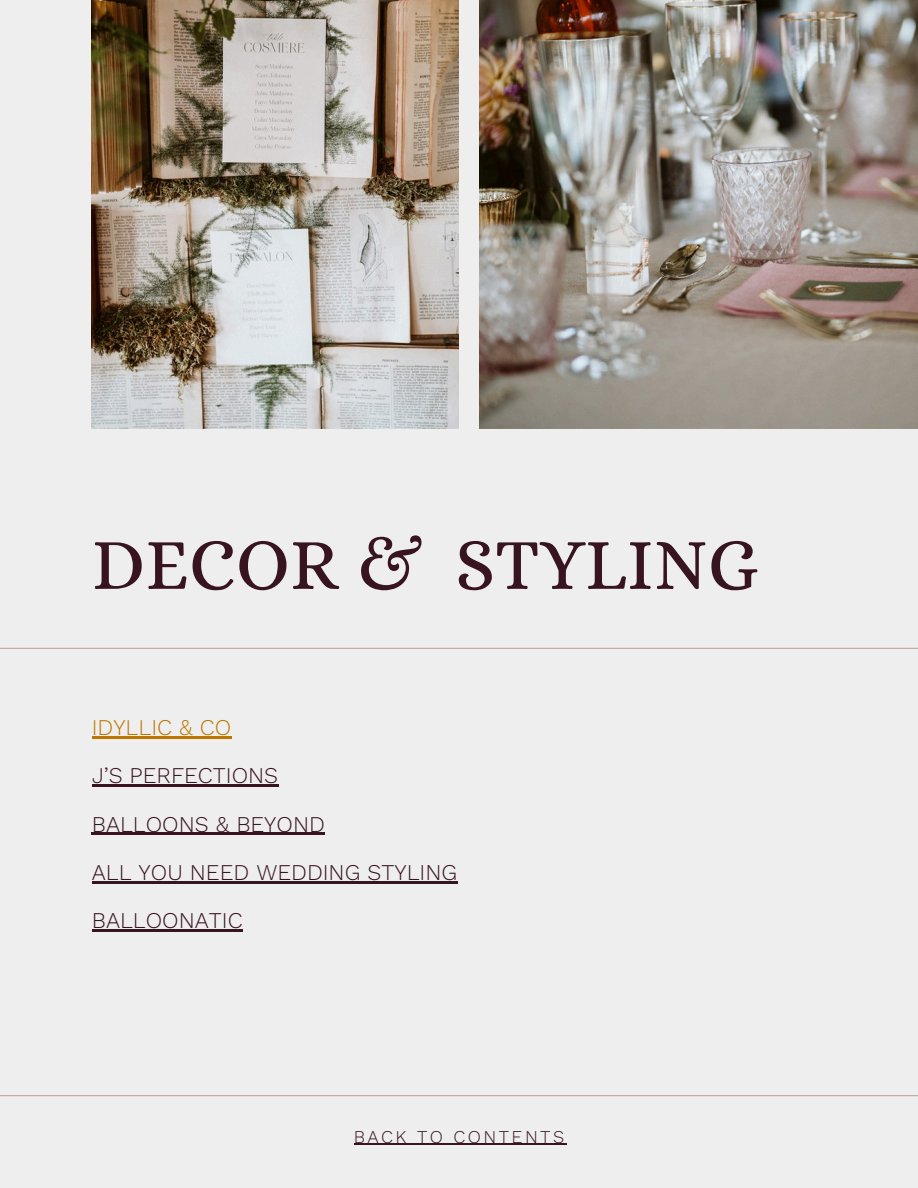
<style>
.page{position:relative;width:918px;height:1188px;background:#eee}
.page>*{position:absolute;margin:0;border:0;box-sizing:border-box;transform-origin:0 0}
.t1{font:73.5px "Alice";color:#381420}
.t2{font:300 22.5px/48.3px "Work Sans";color:#381420}
.t3{font:300 18px "Work Sans";letter-spacing:.135em;color:#381420}
.s1{color:#bd7700}
</style>
<div class="page">
<hr style="left:0;top:648px;width:918px;height:1px;background:#c0a699">
<hr style="left:92px;top:736px;width:139px;height:2px;background:#bd7700">
<hr style="left:92px;top:784px;width:186px;height:3px;background:#381420">
<hr style="left:92px;top:833px;width:233px;height:2px;background:#381420">
<hr style="left:92px;top:881px;width:365px;height:2px;background:#381420">
<hr style="left:92px;top:929px;width:151px;height:3px;background:#381420">
<img style="left:92px;top:0;width:367px;height:428px">
<img style="left:479px;top:0;width:439px;height:428px">
<hr style="left:0;top:1095px;width:918px;height:1px;background:#c0a699">
<hr style="left:354px;top:1144px;width:213px;height:1px;background:#381420">
<p class="t1" style="left:92px;top:522px;width:668px">DECOR &amp; STYLING</p>
<p class="t2" style="left:92px;top:705px;width:367px"><span class="s1">IDYLLIC &amp; CO<br></span>J’S PERFECTIONS<br>BALLOONS &amp; BEYOND<br>ALL YOU NEED WEDDING STYLING<br>BALLOONATIC</p>
<h1 class="t3" style="left:354px;top:1129px;width:212px">BACK TO CONTENTS</h1>
</div>
